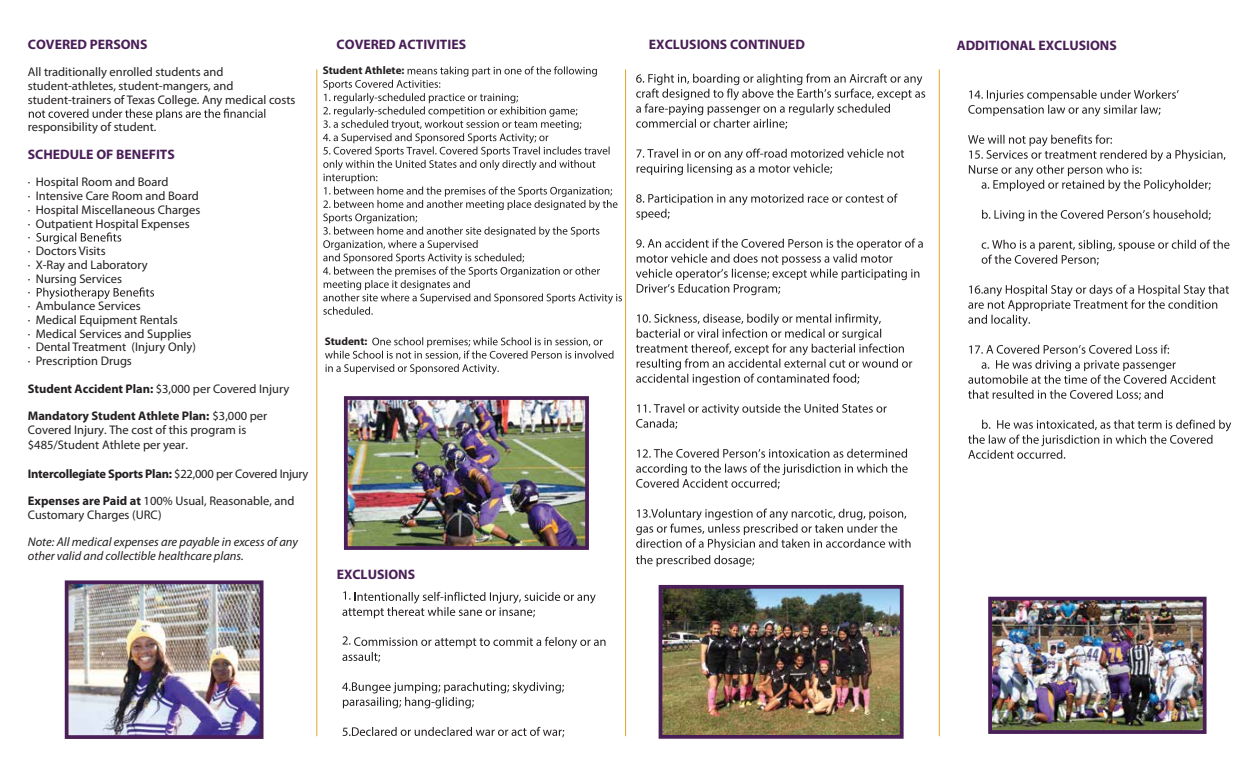
<style>
.page{position:relative;width:1260px;height:765px;background:#fff}
.page>*{position:absolute;margin:0;border:0;box-sizing:border-box;transform-origin:0 0}
.t1{font:700 13.75px "Myriad Pro";color:#4a1f58}
.t2{font:12.5px/13.8px "Myriad Pro";color:#231f20}
.t3{font:italic 12.5px/13.8px "Myriad Pro";color:#231f20}
.t4{font:700 12.5px "Myriad Pro";letter-spacing:-.02em;color:#231f20}
.t5{font:700 11.12px "Myriad Pro";color:#231f20}
.s1{font-weight:700}
.s2{font-weight:400}
</style>
<div class="page">
<hr style="left:625px;top:69px;width:1px;height:667px;background:#e3a529">
<hr style="left:317px;top:69px;width:1px;height:667px;background:#e3a529">
<hr style="left:939px;top:69px;width:1px;height:667px;background:#e3a529">
<img style="left:349px;top:401px;width:235px;height:144px">
<div style="left:344px;top:396px;width:245px;height:154px;border:4px solid #4a1f58"></div>
<svg style="left:29px;top:109px;width:236px;height:11px"></svg>
<svg style="left:36px;top:232px;width:85px;height:12px"></svg>
<svg style="left:37px;top:287px;width:117px;height:12px"></svg>
<img style="left:70px;top:585px;width:189px;height:149px">
<div style="left:65px;top:580px;width:199px;height:159px;border:4px solid #4a1f58"></div>
<img style="left:664px;top:590px;width:235px;height:144px">
<div style="left:659px;top:585px;width:245px;height:154px;border:4px solid #4a1f58"></div>
<img style="left:993px;top:602px;width:209px;height:127px">
<div style="left:988px;top:597px;width:219px;height:137px;border:4px solid #4a1f58"></div>
<svg style="left:342px;top:591px;width:254px;height:27px"></svg>
<svg style="left:342px;top:636px;width:264px;height:26px"></svg>
<svg style="left:342px;top:682px;width:222px;height:26px"></svg>
<svg style="left:343px;top:727px;width:221px;height:10px"></svg>
<svg style="left:636px;top:74px;width:289px;height:55px"></svg>
<svg style="left:636px;top:149px;width:268px;height:26px"></svg>
<svg style="left:636px;top:194px;width:262px;height:26px"></svg>
<svg style="left:636px;top:239px;width:287px;height:56px"></svg>
<svg style="left:636px;top:314px;width:276px;height:71px"></svg>
<svg style="left:636px;top:404px;width:251px;height:25px"></svg>
<svg style="left:637px;top:449px;width:270px;height:9px"></svg>
<svg style="left:636px;top:464px;width:272px;height:25px"></svg>
<svg style="left:636px;top:509px;width:275px;height:58px"></svg>
<svg style="left:968px;top:90px;width:211px;height:26px"></svg>
<svg style="left:968px;top:135px;width:258px;height:56px"></svg>
<svg style="left:982px;top:210px;width:229px;height:11px"></svg>
<svg style="left:982px;top:240px;width:247px;height:25px"></svg>
<svg style="left:968px;top:285px;width:261px;height:41px"></svg>
<svg style="left:969px;top:345px;width:200px;height:9px"></svg>
<svg style="left:968px;top:360px;width:248px;height:24px"></svg>
<svg style="left:968px;top:390px;width:195px;height:10px"></svg>
<svg style="left:968px;top:420px;width:263px;height:39px"></svg>
<svg style="left:323px;top:66px;width:299px;height:249px"></svg>
<svg style="left:325px;top:337px;width:289px;height:37px"></svg>
<p class="t1" style="left:28px;top:35px;width:121px">COVERED PERSONS</p>
<p class="t2" style="left:28px;top:65px;width:269px">All traditionally enrolled students and student-athletes, student-mangers, and student-trainers of Texas College. Any medical costs</p>
<p class="t2" style="left:28px;top:120px;width:130px">responsibility of student.</p>
<p class="t1" style="left:28px;top:145px;width:149px">SCHEDULE OF BENEFITS</p>
<p class="t2" style="left:28px;top:175px;width:174px">· Hospital Room and Board<br>· Intensive Care Room and Board · Hospital Miscellaneous Charges · Outpatient Hospital Expenses<br>·<br>· Doctors Visits<br>· X-Ray and Laboratory<br>· Nursing Services<br>·<br>· Ambulance Services<br>· Medical Equipment Rentals<br>· Medical Services and Supplies<br>· Dental Treatment (Injury Only) · Prescription Drugs</p>
<p class="t2" style="left:28px;top:381px;width:263px"><span class="s1">Student Accident Plan:</span> $3,000 per Covered Injury</p>
<p class="t2" style="left:28px;top:409px;width:241px;line-height:14.2px"><span class="s1">Mandatory Student Athlete Plan:</span> $3,000 per<br>Covered Injury. The cost of this program is $485/Student Athlete per year.</p>
<p class="t4" style="left:28px;top:465px;width:282px">Intercollegiate Sports Plan: <span class="s2">$22,000 per Covered Injury</span></p>
<p class="t2" style="left:28px;top:494px;width:268px"><span class="s1">Expenses are Paid at</span> 100% Usual, Reasonable, and<br>Customary Charges (URC)</p>
<p class="t3" style="left:28px;top:535px;width:272px">Note: All medical expenses are payable in excess of any other valid and collectible healthcare plans.</p>
<p class="t1" style="left:337px;top:35px;width:131px">COVERED ACTIVITIES</p>
<p class="t5" style="left:323px;top:63px;width:83px">Student Athlete:</p>
<p class="t5" style="left:325px;top:334px;width:44px">Student:</p>
<p class="t1" style="left:337px;top:565px;width:80px">EXCLUSIONS</p>
<p class="t1" style="left:649px;top:35px;width:158px">EXCLUSIONS CONTINUED</p>
<p class="t1" style="left:957px;top:36px;width:162px">ADDITIONAL EXCLUSIONS</p>
</div>
